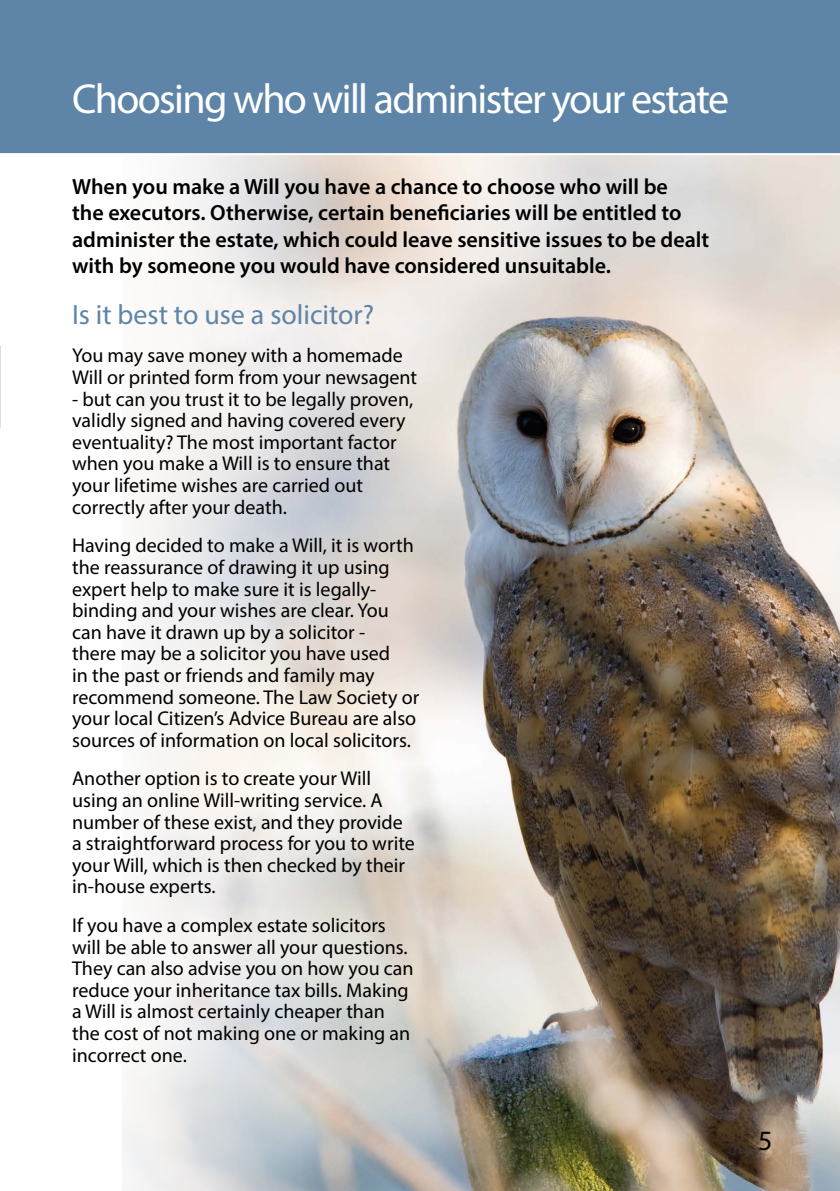
<style>
.page{position:relative;width:840px;height:1191px;background:#fff}
.page>*{position:absolute;margin:0;border:0;box-sizing:border-box;transform-origin:0 0}
.t1{font:42px "Myriad Pro";letter-spacing:-.04em;color:#fff}
.t2{font:28px "Myriad Pro";color:#5e85a7}
.t3{font:28px "Myriad Pro";color:#000}
.t4{font:600 22px/26.4px "Myriad Pro";color:#000}
.t5{font:20px/21.6px "Myriad Pro";color:#000}
</style>
<div class="page">
<img style="left:122px;top:155px;width:717px;height:1036px">
<div style="left:0;top:0;width:839px;height:153px;background:#5e85a7"></div>
<h1 class="t1" style="left:72px;top:73px;width:658px">Choosing who will administer your estate</h1>
<p class="t4" style="left:72px;top:173px;width:638px">When you make a Will you have a chance to choose who will be<br>the executors. Otherwise, certain beneficiaries will be entitled to administer the estate, which could leave sensitive issues to be dealt with by someone you would have considered unsuitable.</p>
<h2 class="t2" style="left:72px;top:297px;width:303px">Is it best to use a solicitor?</h2>
<p class="t5" style="left:72px;top:344px;width:346px">You may save money with a homemade<br>Will or printed form from your newsagent</p>
<p class="t5" style="left:72px;top:388px;width:342px">- but can you trust it to be legally proven, validly signed and having covered every eventuality? The most important factor when you make a Will is to ensure that your lifetime wishes are carried out correctly after your death.</p>
<p class="t5" style="left:72px;top:534px;width:348px">Having decided to make a Will, it is worth the reassurance of drawing it up using expert help to make sure it is legally&shy;binding and your wishes are clear. You can have it drawn up by a solicitor -<br>there may be a solicitor you have used<br>in the past or friends and family may recommend someone. The Law Society or your local Citizen’s Advice Bureau are also sources of information on local solicitors.</p>
<p class="t5" style="left:72px;top:767px;width:344px">Another option is to create your Will using an online Will-writing service. A number of these exist, and they provide a straightforward process for you to write your Will, which is then checked by their in-house experts.</p>
<p class="t5" style="left:72px;top:914px;width:343px">If you have a complex estate solicitors will be able to answer all your questions.<br>They can also advise you on how you can reduce your inheritance tax bills. Making a Will is almost certainly cheaper than the cost of not making one or making an incorrect one.</p>
<h2 class="t3" style="left:757px;top:1123px;width:16px">5</h2>
</div>
